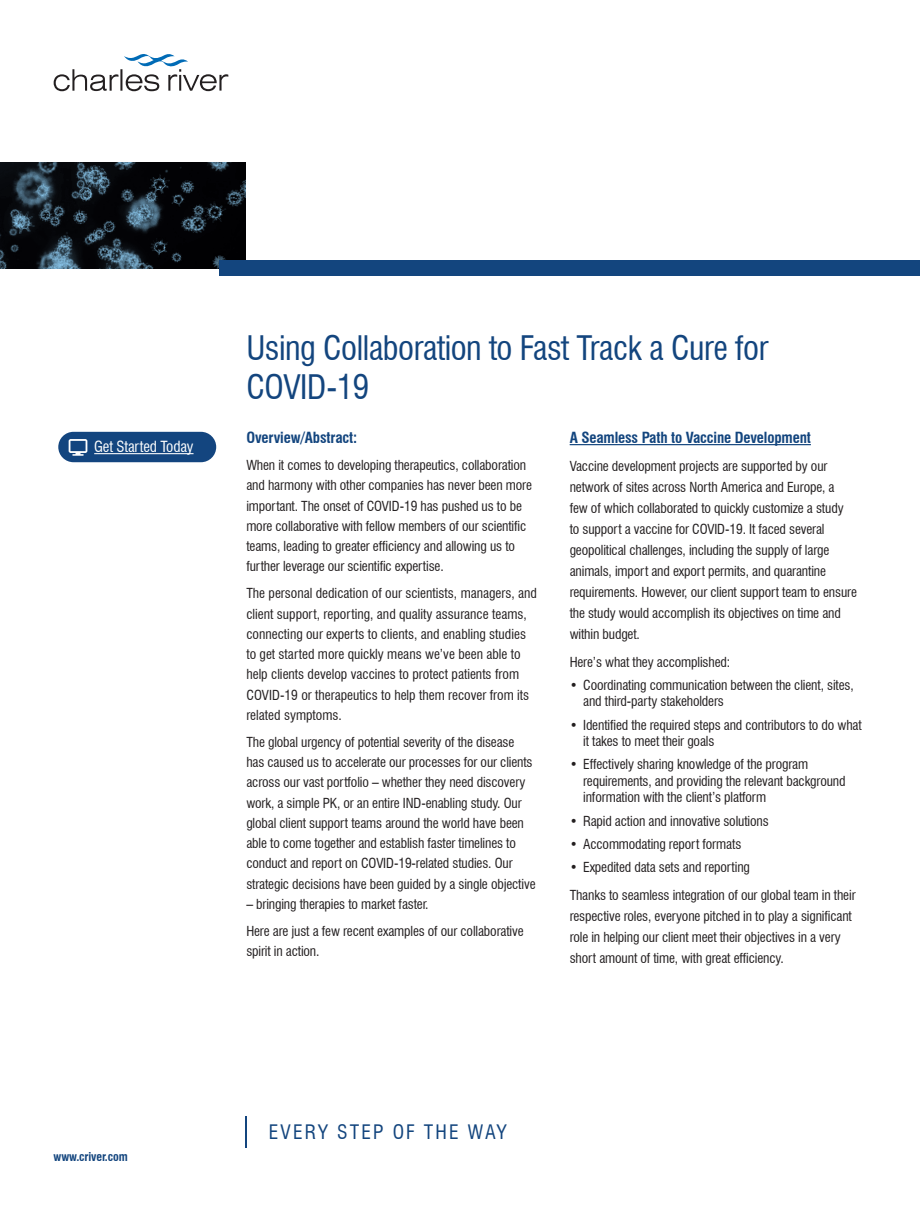
<style>
.page{position:relative;width:920px;height:1215px;background:#fff}
.page>*{position:absolute;margin:0;border:0;box-sizing:border-box;transform-origin:0 0}
.t1{font:condensed 33px/39px "Swiss 721 BT";letter-spacing:-.015em;color:#13457e}
.t2{font:condensed 19.5px "Swiss 721 BT";letter-spacing:.11em;color:#13457e}
.t3{font:700 condensed 15px "Swiss 721 BT";letter-spacing:-.01em;color:#13457e}
.t4{font:condensed 15px "Swiss 721 BT";letter-spacing:-.01em;color:#fff}
.t5{font:condensed 13.5px/20.2px "Swiss 721 BT";letter-spacing:-.01em;color:#231f20}
.t6{font:700 condensed 12px "Swiss 721 BT";letter-spacing:-.01em;color:#13457e}
</style>
<div class="page">
<svg style="left:54px;top:54px;width:174px;height:37px"></svg>
<hr style="left:245px;top:1116px;width:2px;height:32px;background:#13457e">
<svg style="left:0;top:162px;width:246px;height:106px;background:#151d25"></svg>
<div style="left:220px;top:261px;width:699px;height:15px;background:#13457e"></div>
<hr style="left:569px;top:444px;width:241px;height:1px;background:#13457e">
<svg style="left:58px;top:432px;width:158px;height:30px;background:#245288"></svg>
<div style="left:70px;top:441px;width:15px;height:10px;background:#13457f"></div>
<hr style="left:94px;top:453px;width:99px;height:1px;background:#fff">
<p class="t4" style="left:94px;top:438px;width:101px">Get Started Today</p>
<h1 class="t1" style="left:246px;top:329px;width:523px">Using Collaboration to Fast Track a Cure for<br>COVID-19</h1>
<p class="t3" style="left:246px;top:429px;width:112px">Overview/Abstract:</p>
<p class="t5" style="left:246px;top:455px;width:287px">When it comes to developing therapeutics, collaboration and harmony with other companies has never been more important. The onset of COVID-19 has pushed us to be more collaborative with fellow members of our scientific teams, leading to greater efficiency and allowing us to further leverage our scientific expertise.</p>
<p class="t5" style="left:246px;top:583px;width:292px">The personal dedication of our scientists, managers, and client support, reporting, and quality assurance teams, connecting our experts to clients, and enabling studies to get started more quickly means we’ve been able to help clients develop vaccines to protect patients from COVID-19 or therapeutics to help them recover from its related symptoms.</p>
<p class="t5" style="left:246px;top:732px;width:290px">The global urgency of potential severity of the disease has caused us to accelerate our processes for our clients across our vast portfolio – whether they need discovery work, a simple PK, or an entire IND-enabling study. Our global client support teams around the world have been able to come together and establish faster timelines to conduct and report on COVID-19-related studies. Our strategic decisions have been guided by a single objective</p>
<p class="t5" style="left:246px;top:891px;width:279px;line-height:27px">– bringing therapies to market faster.<br>Here are just a few recent examples of our collaborative</p>
<p class="t5" style="left:246px;top:941px;width:75px">spirit in action.</p>
<p class="t3" style="left:569px;top:429px;width:243px">A Seamless Path to Vaccine Development</p>
<p class="t5" style="left:569px;top:456px;width:289px;line-height:21px">Vaccine development projects are supported by our network of sites across North America and Europe, a<br>few of which collaborated to quickly customize a study<br>to support a vaccine for COVID-19. It faced several geopolitical challenges, including the supply of large animals, import and export permits, and quarantine requirements. However, our client support team to ensure the study would accomplish its objectives on time and within budget.</p>
<p class="t5" style="left:569px;top:652px;width:162px">Here’s what they accomplished:</p>
<p class="t5" style="left:583px;top:677px;width:272px;line-height:16.5px;text-indent:-14px">• Coordinating communication between the client, sites, and third-party stakeholders</p>
<p class="t5" style="left:583px;top:717px;width:280px;line-height:16.5px;text-indent:-14px">• Identified the required steps and contributors to do what it takes to meet their goals</p>
<p class="t5" style="left:583px;top:756px;width:264px;line-height:16.5px;text-indent:-14px">• Effectively sharing knowledge of the program requirements, and providing the relevant background information with the client’s platform</p>
<p class="t5" style="left:569px;top:811px;width:200px">• Rapid action and innovative solutions</p>
<p class="t5" style="left:569px;top:834px;width:173px">• Accommodating report formats</p>
<p class="t5" style="left:569px;top:853px;width:287px;line-height:27.8px">• Expedited data sets and reporting<br>Thanks to seamless integration of our global team in their</p>
<p class="t5" style="left:569px;top:906px;width:284px;line-height:21px">respective roles, everyone pitched in to play a significant role in helping our client meet their objectives in a very short amount of time, with great efficiency.</p>
<p class="t6" style="left:54px;top:1149px;width:76px">www.criver.com</p>
<h2 class="t2" style="left:269px;top:1120px;width:239px">EVERY STEP OF THE WAY</h2>
</div>
